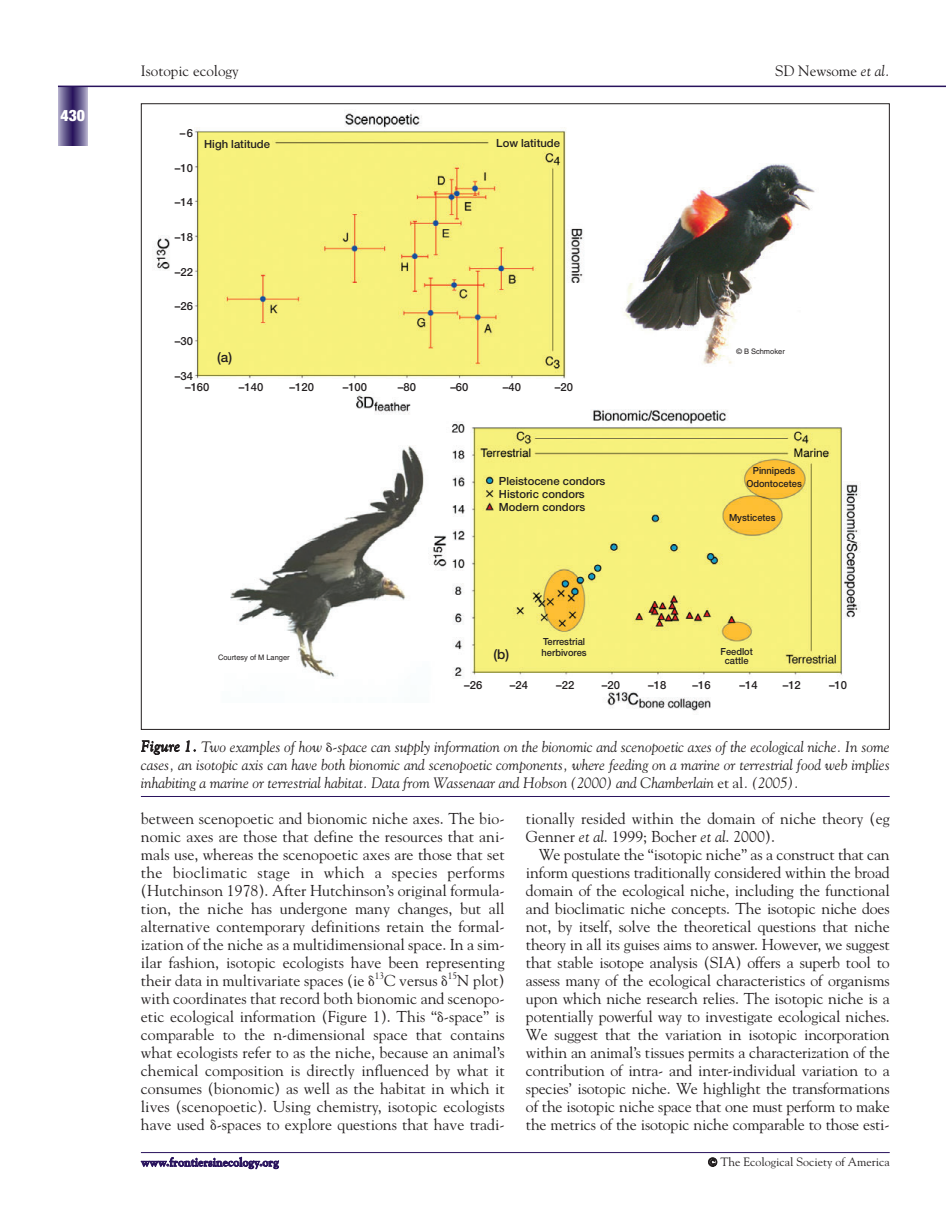
<style>
.page{position:relative;width:946px;height:1218px;background:#fff}
.page>*{position:absolute;margin:0;border:0;box-sizing:border-box;transform-origin:0 0}
.t1{font:15.75px/18px "Goudy";color:#231f20;text-align:justify}
.t2{font:900 condensed 15.75px "Helvetica Neue";color:#fff}
.t3{font:italic 15px/18px "Goudy";color:#231f20;text-align:justify}
.t4{font:15px "Goudy";color:#231f20}
.t5{font:500 13.5px "Helvetica Neue";color:#231f20}
.t6{font:12px "Goudy";color:#231f20}
.t7{font:700 12px "Goudy";color:#29135d}
.t8{font:500 11.25px/12.9px "Helvetica Neue";color:#231f20}
.t9{font:500 9.75px/12.9px "Helvetica Neue";color:#231f20;text-align:center;scale:.95 1}
.t10{font:9.45px "Goudy";color:#231f20}
.t11{font:7.5px "Helvetica";color:#231f20}
.s1{font-style:italic}
.s2{font-family:"Mathematical Pi One";font-style:normal;font-size:13.5px}
.s3{font-style:normal}
.s4{font-family:"Mathematical Pi One";font-size:15px}
.s5{font-weight:700}
</style>
<div class="page">
<div style="left:58px;top:86px;width:30px;height:60px;background:#bfbbd3"></div>
<div style="left:58px;top:86px;width:29px;height:60px;background:#bab5cf"></div>
<div style="left:59px;top:86px;width:28px;height:60px;background:#b0abc9"></div>
<div style="left:59px;top:86px;width:27px;height:60px;background:#aba6c5"></div>
<div style="left:60px;top:86px;width:26px;height:60px;background:#a29cbe"></div>
<div style="left:60px;top:86px;width:25px;height:60px;background:#9c95ba"></div>
<div style="left:61px;top:86px;width:24px;height:60px;background:#958fb4"></div>
<div style="left:61px;top:86px;width:23px;height:60px;background:#9189b1"></div>
<div style="left:62px;top:86px;width:22px;height:60px;background:#8a82ab"></div>
<div style="left:62px;top:86px;width:21px;height:60px;background:#857da8"></div>
<div style="left:63px;top:86px;width:20px;height:60px;background:#7e75a2"></div>
<div style="left:63px;top:86px;width:19px;height:60px;background:#79719f"></div>
<div style="left:64px;top:86px;width:18px;height:60px;background:#736a99"></div>
<div style="left:64px;top:86px;width:17px;height:60px;background:#6f6697"></div>
<div style="left:65px;top:86px;width:16px;height:60px;background:#696091"></div>
<div style="left:65px;top:86px;width:15px;height:60px;background:#655b8e"></div>
<div style="left:66px;top:86px;width:14px;height:60px;background:#60568a"></div>
<div style="left:66px;top:86px;width:13px;height:60px;background:#5d5186"></div>
<div style="left:67px;top:86px;width:12px;height:60px;background:#564b81"></div>
<div style="left:68px;top:86px;width:10px;height:60px;background:#4f417a"></div>
<div style="left:69px;top:86px;width:8px;height:60px;background:#41316f"></div>
<div style="left:70px;top:86px;width:5px;height:60px;background:#3b2a6b"></div>
<hr style="left:71px;top:86px;width:4px;height:60px;background:#362567">
<hr style="left:72px;top:86px;width:1px;height:60px;background:#2c165f">
<hr style="left:73px;top:86px;width:1px;height:60px;background:#29135d">
<hr style="left:58px;top:86px;width:874px;height:1px;background:#29135d">
<svg style="left:932px;top:86px;width:13px;height:1px"></svg>
<hr style="left:141px;top:1152px;width:748px;height:1px;background:#29135d">
<hr style="left:141px;top:796px;width:748px;height:1px;background:#29135d">
<img style="left:156px;top:113px;width:704px;height:598px">
<div style="left:206px;top:645px;width:84px;height:16px;background:#fff"></div>
<div style="left:736px;top:342px;width:59px;height:13px;background:#fff"></div>
<p class="t2" style="left:61px;top:110px;width:26px">430</p>
<p class="t4" style="left:141px;top:65px;width:99px">Isotopic ecology</p>
<p class="t4" style="left:775px;top:65px;width:116px">SD Newsome <span class="s1">et al.</span></p>
<p class="t8" style="left:180px;top:128px;width:15px">–6</p>
<p class="t8" style="left:175px;top:162px;width:20px">–10</p>
<p class="t8" style="left:175px;top:197px;width:20px">–14</p>
<p class="t8" style="left:175px;top:232px;width:20px">–18</p>
<p class="t8" style="left:175px;top:266px;width:20px">–22</p>
<p class="t8" style="left:175px;top:301px;width:20px">–26</p>
<p class="t8" style="left:175px;top:336px;width:20px">–30</p>
<p class="t8" style="left:185px;top:371px;width:26px;line-height:10.8px;text-indent:-10px">–34 –160</p>
<p class="t8" style="left:239px;top:381px;width:26px">–140</p>
<p class="t8" style="left:289px;top:381px;width:26px">–120</p>
<p class="t8" style="left:343px;top:381px;width:26px">–100</p>
<p class="t8" style="left:398px;top:381px;width:20px">–80</p>
<p class="t8" style="left:450px;top:381px;width:20px">–60</p>
<p class="t8" style="left:503px;top:381px;width:20px">–40</p>
<p class="t8" style="left:555px;top:381px;width:20px">–20</p>
<p class="t8" style="left:204px;top:139px;width:67px">High latitude</p>
<p class="t8" style="left:496px;top:138px;width:65px">Low latitude</p>
<p class="t5" style="left:217px;top:352px;width:17px">(a)</p>
<p class="t8" style="left:499px;top:476px;width:108px">Pleistocene condors<br>Historic condors<br>Modern condors</p>
<p class="t11" style="left:736px;top:348px;width:50px">© B Schmoker</p>
<p class="t9" style="left:746px;top:465px;width:60px">Pinnipeds<br>Odontocetes</p>
<p class="t9" style="left:729px;top:511px;width:50px">Mysticetes</p>
<p class="t11" style="left:218px;top:654px;width:73px">Courtesy of M Langer</p>
<p class="t5" style="left:493px;top:649px;width:17px">(b)</p>
<p class="t9" style="left:541px;top:637px;width:49px;line-height:10.5px;text-align:left">Terrestrial herbivores</p>
<p class="t9" style="left:720px;top:647px;width:35px;line-height:9px">Feedlot cattle</p>
<p class="t8" style="left:464px;top:679px;width:20px">–26</p>
<p class="t8" style="left:510px;top:679px;width:20px">–24</p>
<p class="t8" style="left:556px;top:679px;width:20px">–22</p>
<p class="t8" style="left:602px;top:679px;width:20px">–20</p>
<p class="t8" style="left:648px;top:679px;width:20px">–18</p>
<p class="t8" style="left:692px;top:679px;width:20px">–16</p>
<p class="t8" style="left:739px;top:679px;width:20px">–14</p>
<p class="t8" style="left:782px;top:679px;width:20px">–12</p>
<p class="t8" style="left:829px;top:679px;width:20px">–10</p>
<p class="t3" style="left:141px;top:738px;width:750px">Figure 1. Two examples of how <span class="s2">-</span>-space can supply information on the bionomic and scenopoetic axes of the ecological niche. In some cases, an isotopic axis can have both bionomic and scenopoetic components, where feeding on a marine or terrestrial food web implies inhabiting a marine or terrestrial habitat. Data from Wassenaar and Hobson (2000) and Chamberlain <span class="s3">et al</span>. (2005).</p>
<p class="t1" style="left:141px;top:810px;width:365px">between scenopoetic and bionomic niche axes. The bio&shy;nomic axes are those that define the resources that ani&shy;mals use, whereas the scenopoetic axes are those that set the bioclimatic stage in which a species performs (Hutchinson 1978). After Hutchinson’s original formula&shy;tion, the niche has undergone many changes, but all alternative contemporary definitions retain the formal&shy;ization of the niche as a multidimensional space. In a sim&shy;ilar fashion, isotopic ecologists have been representing their data in multivariate spaces (ie <span class="s4">-</span></p>
<p class="t10" style="left:375px;top:971px;width:11px">13</p>
<p class="t1" style="left:384px;top:972px;width:65px">C versus <span class="s4">-</span></p>
<p class="t10" style="left:448px;top:971px;width:11px">15</p>
<p class="t1" style="left:141px;top:972px;width:365px;text-indent:316px">N plot) with coordinates that record both bionomic and scenopo&shy;etic ecological information (Figure 1). This “<span class="s4">-</span>-space” is comparable to the n-dimensional space that contains what ecologists refer to as the niche, because an animal’s chemical composition is directly influenced by what it consumes (bionomic) as well as the habitat in which it lives (scenopoetic). Using chemistry, isotopic ecologists have used <span class="s4">-</span>-spaces to explore questions that have tradi-</p>
<p class="t1" style="left:526px;top:810px;width:365px">tionally resided within the domain of niche theory (eg<br>Genner <span class="s1">et al</span>. 1999; Bocher <span class="s1">et al</span>. 2000).</p>
<p class="t1" style="left:526px;top:846px;width:365px;text-indent:13px">We postulate the “isotopic niche” as a construct that can inform questions traditionally considered within the broad domain of the ecological niche, including the functional and bioclimatic niche concepts. The isotopic niche does not, by itself, solve the theoretical questions that niche theory in all its guises aims to answer. However, we suggest that stable isotope analysis (SIA) offers a superb tool to assess many of the ecological characteristics of organisms upon which niche research relies. The isotopic niche is a potentially powerful way to investigate ecological niches.<br>We suggest that the variation in isotopic incorporation within an animal’s tissues permits a characterization of the contribution of intra- and inter-individual variation to a species’ isotopic niche. We highlight the transformations of the isotopic niche space that one must perform to make the metrics of the isotopic niche comparable to those esti-</p>
<p class="t7" style="left:141px;top:1157px;width:139px">www.frontiersinecology.org</p>
<p class="t6" style="left:708px;top:1157px;width:183px"><span class="s5">©</span> The Ecological Society of America</p>
</div>
